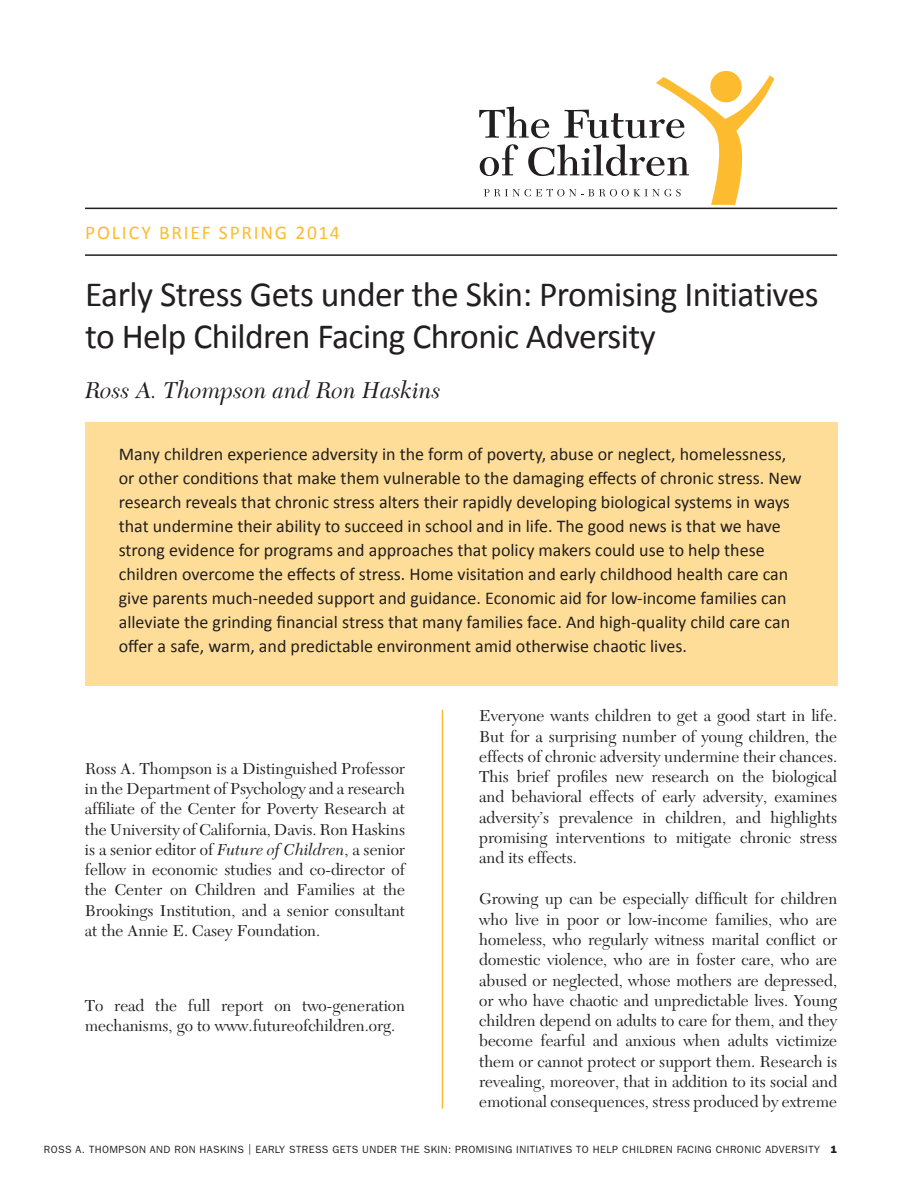
<style>
.page{position:relative;width:918px;height:1188px;background:#fff}
.page>*{position:absolute;margin:0;border:0;box-sizing:border-box;transform-origin:0 0}
.opening-title_NEW{font:35.4px/42px "Calibri";letter-spacing:-.015em;color:#231f20}
.opening-authors{font:italic 24px "New Caledonia";color:#231f20}
.t1{font:19.5px "Calibri";letter-spacing:.09em;color:#fdbb30}
.opening_box_text{font:18px/24px "Calibri";color:#231f20}
.text{font:16.5px/20.2px "New Caledonia";color:#231f20;text-align:justify}
.Running_Footer_right{font:10.5px "ITC Franklin Gothic Std";letter-spacing:.04em;color:#231f20}
.s1{font-style:italic}
.s2{font-family:"ITC Franklin Gothic Std Hvy"}
</style>
<div class="page">
<svg style="left:479px;top:70px;width:295px;height:135px"></svg>
<hr style="left:85px;top:208px;width:752px;height:1px;background:#231f20">
<hr style="left:85px;top:254px;width:752px;height:2px;background:#231f20">
<div style="left:85px;top:423px;width:752px;height:263px;background:#fedd98"></div>
<hr style="left:442px;top:710px;width:1px;height:399px;background:#fdbb30">
<p class="t1" style="left:85px;top:220px;width:256px">POLICY BRIEF SPRING 2014</p>
<p class="opening-title_NEW" style="left:85px;top:274px;width:735px">Early Stress Gets under the Skin: Promising Initiatives to Help Children Facing Chronic Adversity</p>
<p class="opening-authors" style="left:85px;top:376px;width:357px">Ross A. Thompson and Ron Haskins</p>
<p class="opening_box_text" style="left:119px;top:442px;width:684px">Many children experience adversity in the form of poverty, abuse or neglect, homelessness, or other conditions that make them vulnerable to the damaging effects of chronic stress. New research reveals that chronic stress alters their rapidly developing biological systems in ways that undermine their ability to succeed in school and in life. The good news is that we have strong evidence for programs and approaches that policy makers could use to help these children overcome the effects of stress. Home visitation and early childhood health care can give parents much-needed support and guidance. Economic aid for low-income families can alleviate the grinding financial stress that many families face. And high-quality child care can offer a safe, warm, and predictable environment amid otherwise chaotic lives.</p>
<p class="text" style="left:85px;top:759px;width:322px">Ross A. Thompson is a Distinguished Professor in the Department of Psychology and a research affiliate of the Center for Poverty Research at the University of California, Davis. Ron Haskins is a senior editor of <span class="s1">Future of Children</span>, a senior fellow in economic studies and co-director of the Center on Children and Families at the Brookings Institution, and a senior consultant at the Annie E. Casey Foundation.</p>
<p class="text" style="left:85px;top:996px;width:322px">To read the full report on two-generation mechanisms, go to www.futureofchildren.org.</p>
<p class="text" style="left:479px;top:706px;width:360px">Everyone wants children to get a good start in life.<br>But for a surprising number of young children, the effects of chronic adversity undermine their chances.<br>This brief profiles new research on the biological and behavioral effects of early adversity, examines adversity’s prevalence in children, and highlights promising interventions to mitigate chronic stress and its effects.</p>
<p class="text" style="left:479px;top:889px;width:360px">Growing up can be especially difficult for children who live in poor or low-income families, who are homeless, who regularly witness marital conflict or domestic violence, who are in foster care, who are abused or neglected, whose mothers are depressed, or who have chaotic and unpredictable lives. Young children depend on adults to care for them, and they become fearful and anxious when adults victimize them or cannot protect or support them. Research is revealing, moreover, that in addition to its social and emotional consequences, stress produced by extreme</p>
<p class="Running_Footer_right" style="left:44px;top:1144px;width:795px">ROSS A. THOMPSON AND RON HASKINS | EARLY STRESS GETS UNDER THE SKIN: PROMISING INITIATIVES TO HELP CHILDREN FACING CHRONIC ADVERSITY <span class="s2">1</span></p>
</div>
